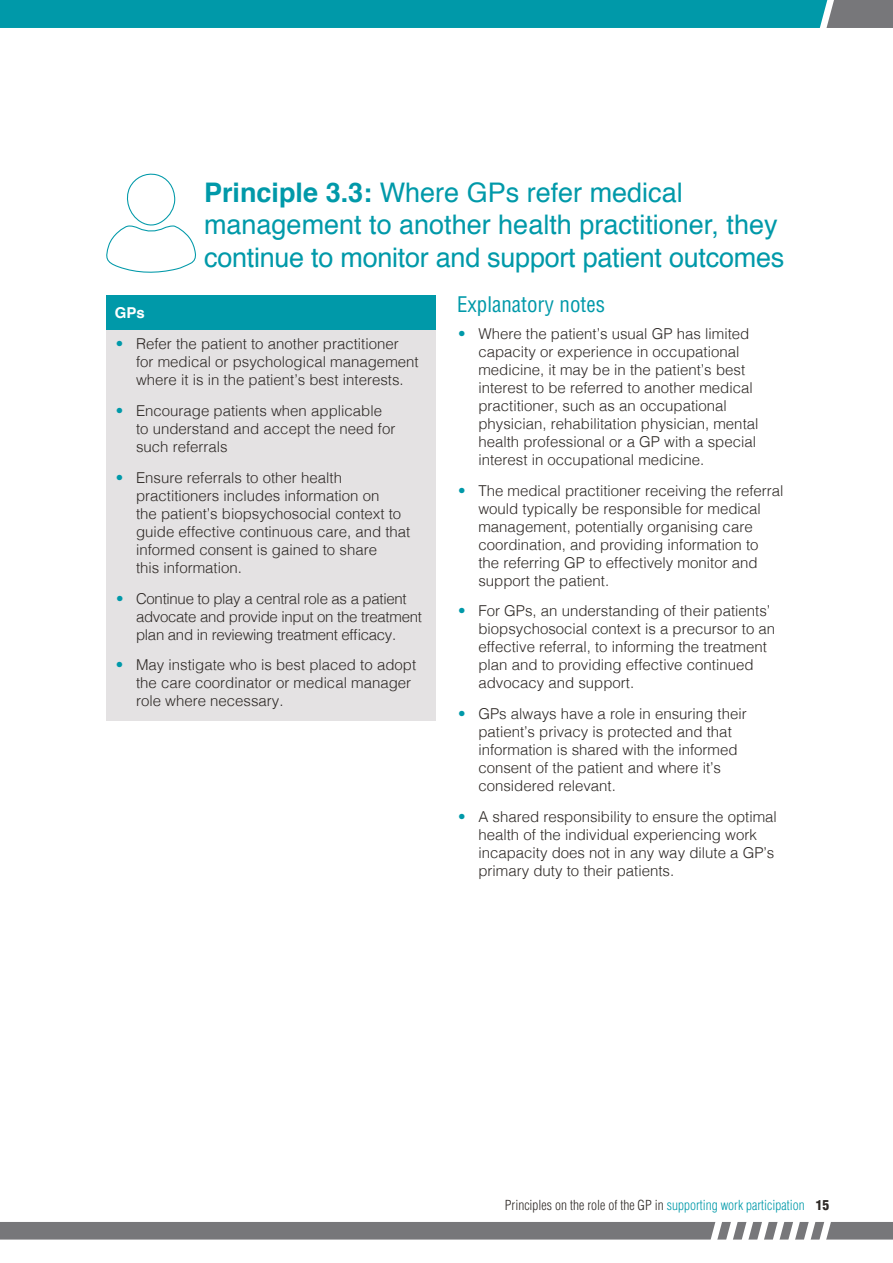
<style>
.page{position:relative;width:893px;height:1263px;background:#fff}
.page>*{position:absolute;margin:0;border:0;box-sizing:border-box;transform-origin:0 0}
.Subheading_2{font:27px/32.4px "Helvetica";color:#0099a9}
.Sub-heading{font:condensed 21px "Helvetica";color:#0099a9}
.t1{font:300 15px/18px "Helvetica";color:#2e2926}
.t2{font:300 15px/18px "Helvetica";letter-spacing:-.02em;color:#2e2926}
.BODY_TEXT{font:700 15px "Helvetica";color:#fff}
.t3{font:300 condensed 13.5px "Helvetica";color:#2e2926}
.s1{font-weight:700}
.s2{color:#0099a9}
.s3{font-weight:900}
</style>
<div class="page">
<svg style="left:0;top:0;width:893px;height:28px;background:#0a97a6"></svg>
<svg style="left:0;top:1222px;width:893px;height:18px;background:#828284"></svg>
<div style="left:106px;top:296px;width:330px;height:34px;background:#0099a9"></div>
<div style="left:106px;top:330px;width:330px;height:391px;background:#e4e2e3"></div>
<svg style="left:106px;top:173px;width:90px;height:100px"></svg>
<p class="Subheading_2" style="left:204px;top:177px;width:582px"><span class="s1">Principle 3.3:</span> Where GPs refer medical management to another health practitioner, they continue to monitor and support patient outcomes</p>
<p class="Sub-heading" style="left:457px;top:292px;width:149px">Explanatory notes</p>
<p class="t1" style="left:478px;top:323px;width:282px;text-indent:-20px"><span class="s2">•</span> Where the patient’s usual GP has limited capacity or experience in occupational medicine, it may be in the patient’s best interest to be referred to another medical practitioner, such as an occupational physician, rehabilitation physician, mental health professional or a GP with a special interest in occupational medicine.</p>
<p class="t1" style="left:478px;top:480px;width:307px;text-indent:-20px"><span class="s2">•</span> The medical practitioner receiving the referral would typically be responsible for medical management, potentially organising care coordination, and providing information to<br>the referring GP to effectively monitor and support the patient.</p>
<p class="t1" style="left:478px;top:601px;width:298px;text-indent:-20px"><span class="s2">•</span> For GPs, an understanding of their patients’ biopsychosocial context is a precursor to an effective referral, to informing the treatment plan and to providing effective continued advocacy and support.</p>
<p class="t1" style="left:478px;top:704px;width:270px;text-indent:-20px"><span class="s2">•</span> GPs always have a role in ensuring their patient’s privacy is protected and that information is shared with the informed consent of the patient and where it’s considered relevant.</p>
<p class="t1" style="left:478px;top:807px;width:300px;text-indent:-20px"><span class="s2">•</span> A shared responsibility to ensure the optimal health of the individual experiencing work incapacity does not in any way dilute a GP’s primary duty to their patients.</p>
<p class="BODY_TEXT" style="left:115px;top:301px;width:32px">GPs</p>
<p class="t1" style="left:136px;top:334px;width:284px;text-indent:-20px"><span class="s2">•</span> Refer the patient to another practitioner for medical or psychological management where it is in the patient’s best interests.</p>
<p class="t1" style="left:136px;top:401px;width:261px;text-indent:-20px"><span class="s2">•</span> Encourage patients when applicable to understand and accept the need for such referrals</p>
<p class="t1" style="left:136px;top:467px;width:276px;text-indent:-20px"><span class="s2">•</span> Ensure referrals to other health practitioners includes information on<br>the patient’s biopsychosocial context to guide effective continuous care, and that informed consent is gained to share<br>this information.</p>
<p class="t2" style="left:136px;top:588px;width:287px;text-indent:-20px"><span class="s2">•</span> Continue to play a central role as a patient advocate and provide input on the treatment plan and in reviewing treatment efficacy.</p>
<p class="t1" style="left:136px;top:655px;width:282px;text-indent:-20px"><span class="s2">•</span> May instigate who is best placed to adopt the care coordinator or medical manager role where necessary.</p>
<p class="t3" style="left:505px;top:1197px;width:326px">Principles on the role of the GP in <span class="s2">supporting work participation</span> <span class="s3">15</span></p>
</div>
